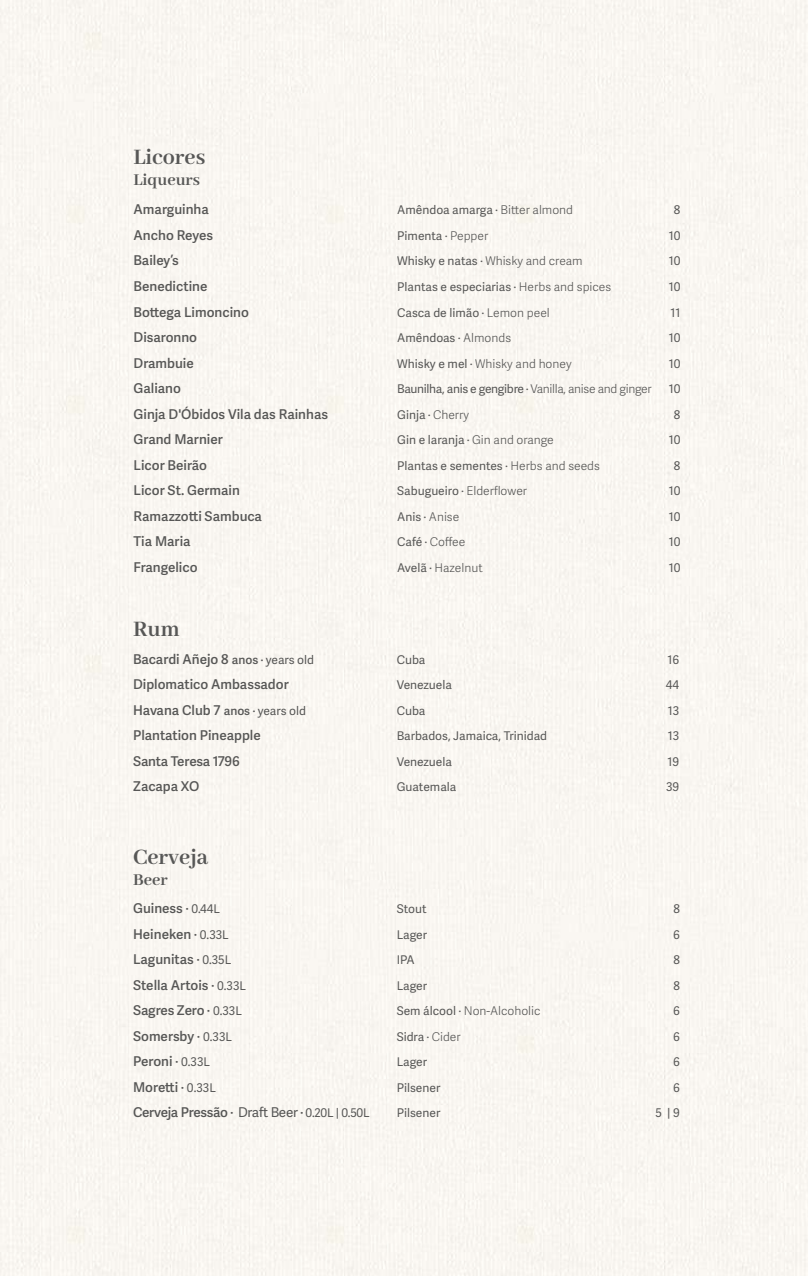
<style>
.page{position:relative;width:808px;height:1276px;background:#fff}
.page>*{position:absolute;margin:0;border:0;box-sizing:border-box;transform-origin:0 0}
.t1{font:700 24px "Abhaya Libre";color:#575756}
.t2{font:700 18px "Abhaya Libre";color:#575756}
.t3{font:600 13.5px "Adelle Sans Devanagari";color:#575756}
.t4{font:600 13.5px "Adelle Sans Devanagari";letter-spacing:-.02em;color:#575756}
.t5{font:12px "Adelle Sans Devanagari";color:#575756}
.t6{font:300 12px "Adelle Sans Devanagari";color:#575756}
.t7{font:12px "Adelle Sans Devanagari";letter-spacing:-.025em;color:#575756}
.s1{font-weight:300}
.s2{font-weight:400}
.s3{font-size:12px}
.s4{font-weight:400;font-size:12px}
</style>
<div class="page">
<h1 class="t1" style="left:134px;top:144px;width:73px">Licores</h1>
<h2 class="t2" style="left:134px;top:170px;width:68px">Liqueurs</h2>
<p class="t3" style="left:134px;top:202px;width:77px">Amarguinha</p>
<p class="t5" style="left:397px;top:201px;width:177px">Amêndoa amarga · <span class="s1">Bitter almond</span></p>
<p class="t5" style="left:674px;top:201px;width:8px">8</p>
<p class="t3" style="left:134px;top:227px;width:81px">Ancho Reyes</p>
<p class="t5" style="left:397px;top:227px;width:93px">Pimenta · <span class="s1">Pepper</span></p>
<p class="t5" style="left:669px;top:227px;width:13px">10</p>
<p class="t3" style="left:134px;top:253px;width:47px">Bailey’s</p>
<p class="t6" style="left:397px;top:253px;width:187px"><span class="s2">Whisky e natas ·</span> Whisky and cream</p>
<p class="t5" style="left:669px;top:252px;width:13px">10</p>
<p class="t3" style="left:134px;top:278px;width:75px">Benedictine</p>
<p class="t5" style="left:397px;top:278px;width:215px">Plantas e especiarias · <span class="s1">Herbs and spices</span></p>
<p class="t5" style="left:669px;top:278px;width:13px">10</p>
<p class="t3" style="left:134px;top:304px;width:117px">Bottega Limoncino</p>
<p class="t5" style="left:397px;top:303px;width:154px">Casca de limão · <span class="s1">Lemon peel</span></p>
<p class="t5" style="left:670px;top:303px;width:11px">11</p>
<p class="t3" style="left:134px;top:329px;width:65px">Disaronno</p>
<p class="t5" style="left:397px;top:329px;width:115px">Amêndoas · <span class="s1">Almonds</span></p>
<p class="t5" style="left:669px;top:329px;width:13px">10</p>
<p class="t3" style="left:134px;top:355px;width:62px">Drambuie</p>
<p class="t6" style="left:397px;top:355px;width:176px"><span class="s2">Whisky e mel ·</span> Whisky and honey</p>
<p class="t5" style="left:669px;top:354px;width:13px">10</p>
<p class="t3" style="left:134px;top:380px;width:49px">Galiano</p>
<p class="t7" style="left:397px;top:380px;width:256px">Baunilha, anis e gengibre · <span class="s1">Vanilla, anise and ginger</span></p>
<p class="t5" style="left:669px;top:380px;width:13px">10</p>
<p class="t3" style="left:134px;top:406px;width:196px">Ginja D'Óbidos Vila das Rainhas</p>
<p class="t5" style="left:397px;top:405px;width:73px">Ginja · <span class="s1">Cherry</span></p>
<p class="t5" style="left:674px;top:405px;width:8px">8</p>
<p class="t3" style="left:134px;top:431px;width:91px">Grand Marnier</p>
<p class="t5" style="left:397px;top:431px;width:158px">Gin e laranja · <span class="s1">Gin and orange</span></p>
<p class="t5" style="left:669px;top:431px;width:13px">10</p>
<p class="t3" style="left:134px;top:457px;width:75px">Licor Beirão</p>
<p class="t5" style="left:397px;top:456px;width:204px">Plantas e sementes · <span class="s1">Herbs and seeds</span></p>
<p class="t5" style="left:674px;top:456px;width:8px">8</p>
<p class="t3" style="left:134px;top:482px;width:108px">Licor St. Germain</p>
<p class="t5" style="left:397px;top:482px;width:131px">Sabugueiro · <span class="s1">Elderflower</span></p>
<p class="t5" style="left:669px;top:482px;width:13px">10</p>
<p class="t3" style="left:134px;top:508px;width:130px">Ramazzotti Sambuca</p>
<p class="t5" style="left:397px;top:507px;width:64px">Anis · <span class="s1">Anise</span></p>
<p class="t5" style="left:669px;top:507px;width:13px">10</p>
<p class="t3" style="left:134px;top:533px;width:59px">Tia Maria</p>
<p class="t6" style="left:397px;top:533px;width:69px"><span class="s2">Café ·</span> Coffee</p>
<p class="t5" style="left:669px;top:533px;width:13px">10</p>
<p class="t3" style="left:134px;top:559px;width:66px">Frangelico</p>
<p class="t6" style="left:397px;top:559px;width:87px"><span class="s2">Avelã ·</span> Hazelnut</p>
<p class="t5" style="left:669px;top:558px;width:13px">10</p>
<h1 class="t1" style="left:133px;top:616px;width:48px">Rum</h1>
<p class="t3" style="left:133px;top:651px;width:183px">Bacardi Añejo 8 <span class="s3">anos ·</span> <span class="s4">years old</span></p>
<p class="t5" style="left:397px;top:650px;width:30px">Cuba</p>
<p class="t5" style="left:667px;top:650px;width:13px">16</p>
<p class="t3" style="left:133px;top:676px;width:157px">Diplomatico Ambassador</p>
<p class="t5" style="left:397px;top:676px;width:57px">Venezuela</p>
<p class="t5" style="left:666px;top:676px;width:15px">44</p>
<p class="t3" style="left:133px;top:702px;width:174px">Havana Club 7 <span class="s3">anos ·</span> <span class="s4">years old</span></p>
<p class="t5" style="left:397px;top:701px;width:30px">Cuba</p>
<p class="t5" style="left:668px;top:701px;width:13px">13</p>
<p class="t3" style="left:133px;top:727px;width:129px">Plantation Pineapple</p>
<p class="t5" style="left:397px;top:727px;width:152px">Barbados, Jamaica, Trinidad</p>
<p class="t5" style="left:668px;top:727px;width:13px">13</p>
<p class="t4" style="left:133px;top:753px;width:108px">Santa Teresa 1796</p>
<p class="t5" style="left:397px;top:752px;width:57px">Venezuela</p>
<p class="t5" style="left:667px;top:752px;width:13px">19</p>
<p class="t3" style="left:133px;top:778px;width:68px">Zacapa XO</p>
<p class="t5" style="left:397px;top:778px;width:61px">Guatemala</p>
<p class="t5" style="left:666px;top:778px;width:15px">39</p>
<h1 class="t1" style="left:133px;top:844px;width:77px">Cerveja</h1>
<h2 class="t2" style="left:133px;top:870px;width:36px">Beer</h2>
<p class="t3" style="left:133px;top:900px;width:88px">Guiness · <span class="s4">0.44L</span></p>
<p class="t5" style="left:397px;top:900px;width:31px">Stout</p>
<p class="t5" style="left:673px;top:900px;width:8px">8</p>
<p class="t3" style="left:133px;top:926px;width:97px">Heineken · <span class="s4">0.33L</span></p>
<p class="t5" style="left:397px;top:925px;width:32px">Lager</p>
<p class="t5" style="left:673px;top:925px;width:8px">6</p>
<p class="t3" style="left:133px;top:951px;width:100px">Lagunitas · <span class="s4">0.35L</span></p>
<p class="t5" style="left:397px;top:951px;width:20px">IPA</p>
<p class="t5" style="left:673px;top:951px;width:8px">8</p>
<p class="t3" style="left:133px;top:977px;width:115px">Stella Artois · <span class="s4">0.33L</span></p>
<p class="t5" style="left:397px;top:976px;width:32px">Lager</p>
<p class="t5" style="left:673px;top:976px;width:8px">8</p>
<p class="t3" style="left:133px;top:1002px;width:110px">Sagres Zero · <span class="s4">0.33L</span></p>
<p class="t6" style="left:397px;top:1002px;width:145px"><span class="s2">Sem álcool ·</span> Non-Alcoholic</p>
<p class="t5" style="left:673px;top:1002px;width:8px">6</p>
<p class="t3" style="left:133px;top:1028px;width:101px">Somersby · <span class="s4">0.33L</span></p>
<p class="t5" style="left:397px;top:1027px;width:65px">Sidra · <span class="s1">Cider</span></p>
<p class="t5" style="left:673px;top:1027px;width:8px">6</p>
<p class="t3" style="left:133px;top:1053px;width:79px">Peroni · <span class="s4">0.33L</span></p>
<p class="t5" style="left:397px;top:1053px;width:32px">Lager</p>
<p class="t5" style="left:673px;top:1053px;width:8px">6</p>
<p class="t3" style="left:133px;top:1079px;width:84px">Moretti · <span class="s4">0.33L</span></p>
<p class="t5" style="left:397px;top:1078px;width:45px">Pilsener</p>
<p class="t5" style="left:673px;top:1078px;width:8px">6</p>
<p class="t4" style="left:133px;top:1104px;width:238px">Cerveja Pressão · <span class="s2">Draft Beer</span> · <span class="s4">0.20L | 0.50L</span></p>
<p class="t5" style="left:397px;top:1104px;width:45px">Pilsener</p>
<p class="t5" style="left:655px;top:1104px;width:26px">5 | 9</p>
</div>
